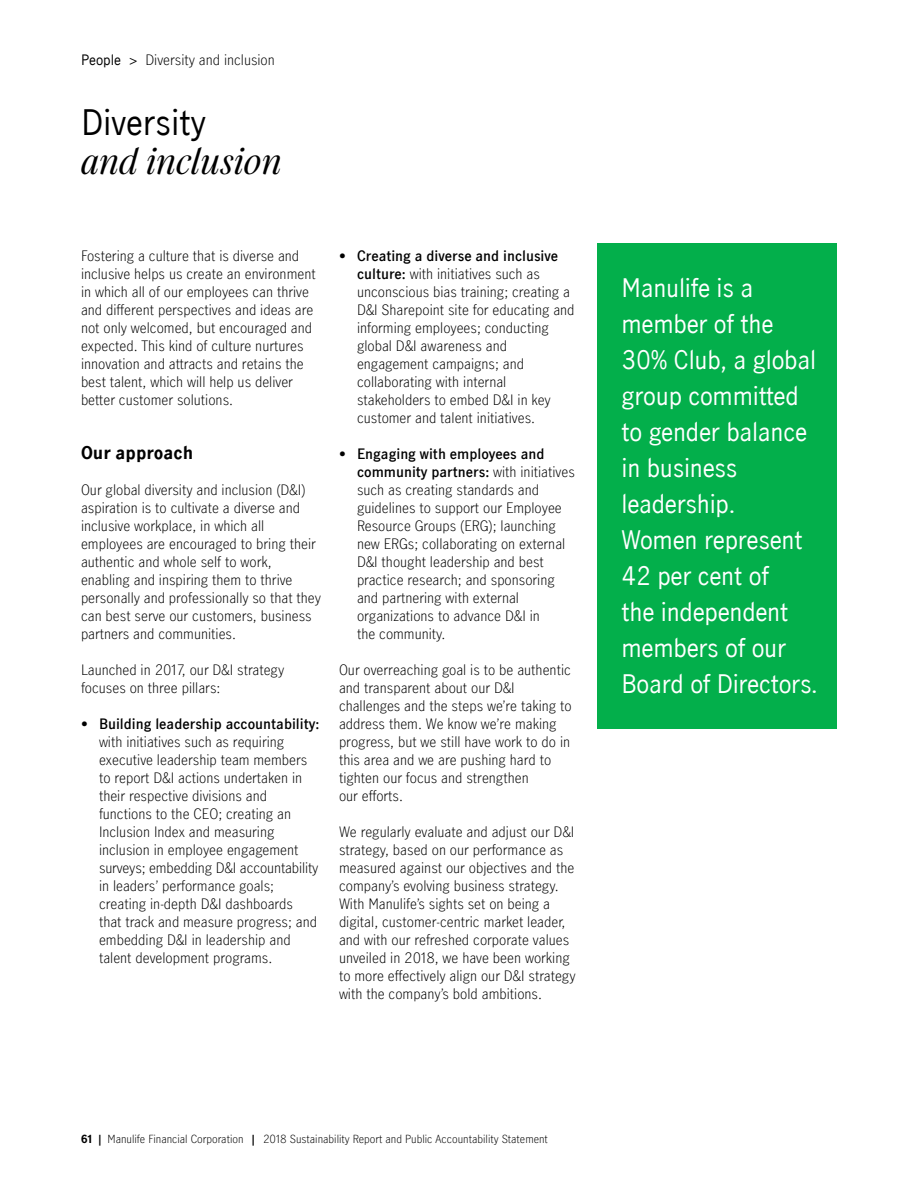
<style>
.page{position:relative;width:918px;height:1188px;background:#fff}
.page>*{position:absolute;margin:0;border:0;box-sizing:border-box;transform-origin:0 0}
.Head_01{font:italic 33px/39px "Manulife JH Serif";color:#000}
.callout_16_white{font:24px/36px "Manulife JH Sans";letter-spacing:-.01em;color:#fff}
.Head_02{font:700 16.5px "Manulife JH Sans";color:#000}
.Body_01{font:300 13.5px/18px "Manulife JH Sans";color:#000}
.t1{font:300 10.5px "Manulife JH Sans";color:#000}
.s1{font-weight:400}
.s2{font-family:"Manulife JH Sans";font-style:normal}
.s3{font-weight:600}
.s4{font-weight:700}
</style>
<div class="page">
<div style="left:597px;top:243px;width:240px;height:486px;background:#03af4b"></div>
<p class="Body_01" style="left:81px;top:50px;width:195px"><span class="s1">People &gt;</span> Diversity and inclusion</p>
<h1 class="Head_01" style="left:81px;top:101px;width:202px"><span class="s2">Diversity<br></span>and inclusion</h1>
<p class="Body_01" style="left:81px;top:246px;width:236px">Fostering a culture that is diverse and inclusive helps us create an environment in which all of our employees can thrive and different perspectives and ideas are not only welcomed, but encouraged and expected. This kind of culture nurtures innovation and attracts and retains the best talent, which will help us deliver better customer solutions.</p>
<p class="Head_02" style="left:81px;top:441px;width:114px">Our approach</p>
<p class="Body_01" style="left:81px;top:480px;width:242px">Our global diversity and inclusion (D&amp;I) aspiration is to cultivate a diverse and inclusive workplace, in which all employees are encouraged to bring their authentic and whole self to work, enabling and inspiring them to thrive personally and professionally so that they can best serve our customers, business partners and communities.</p>
<p class="Body_01" style="left:81px;top:660px;width:205px">Launched in 2017, our D&amp;I strategy focuses on three pillars:</p>
<p class="Body_01" style="left:99px;top:714px;width:222px;text-indent:-18px">• <span class="s3">Building leadership accountability: </span>with initiatives such as requiring executive leadership team members to report D&amp;I actions undertaken in their respective divisions and functions to the CEO; creating an Inclusion Index and measuring inclusion in employee engagement surveys; embedding D&amp;I accountability in leaders’ performance goals; creating in-depth D&amp;I dashboards<br>that track and measure progress; and embedding D&amp;I in leadership and talent development programs.</p>
<p class="Body_01" style="left:357px;top:246px;width:219px;text-indent:-18px">• <span class="s3">Creating a diverse and inclusive culture:</span> with initiatives such as unconscious bias training; creating a<br>D&amp;I Sharepoint site for educating and informing employees; conducting global D&amp;I awareness and engagement campaigns; and collaborating with internal stakeholders to embed D&amp;I in key customer and talent initiatives.</p>
<p class="Body_01" style="left:357px;top:444px;width:219px;text-indent:-18px">• <span class="s3">Engaging with employees and community partners:</span> with initiatives such as creating standards and guidelines to support our Employee<br>Resource Groups (ERG); launching new ERGs; collaborating on external<br>D&amp;I thought leadership and best practice research; and sponsoring and partnering with external organizations to advance D&amp;I in<br>the community.</p>
<p class="Body_01" style="left:339px;top:660px;width:234px">Our overreaching goal is to be authentic and transparent about our D&amp;I challenges and the steps we’re taking to address them. We know we’re making progress, but we still have work to do in this area and we are pushing hard to tighten our focus and strengthen<br>our efforts.</p>
<p class="Body_01" style="left:339px;top:822px;width:238px">We regularly evaluate and adjust our D&amp;I strategy, based on our performance as measured against our objectives and the company’s evolving business strategy.<br>With Manulife’s sights set on being a digital, customer-centric market leader, and with our refreshed corporate values unveiled in 2018, we have been working to more effectively align our D&amp;I strategy with the company’s bold ambitions.</p>
<p class="callout_16_white" style="left:621px;top:269px;width:198px">Manulife is a member of the<br>30% Club, a global group committed to gender balance in business leadership.<br>Women represent<br>42 per cent of<br>the independent members of our<br>Board of Directors.</p>
<p class="t1" style="left:81px;top:1131px;width:468px"><span class="s4">61 |</span> Manulife Financial Corporation <span class="s4">|</span> 2018 Sustainability Report and Public Accountability Statement</p>
</div>
